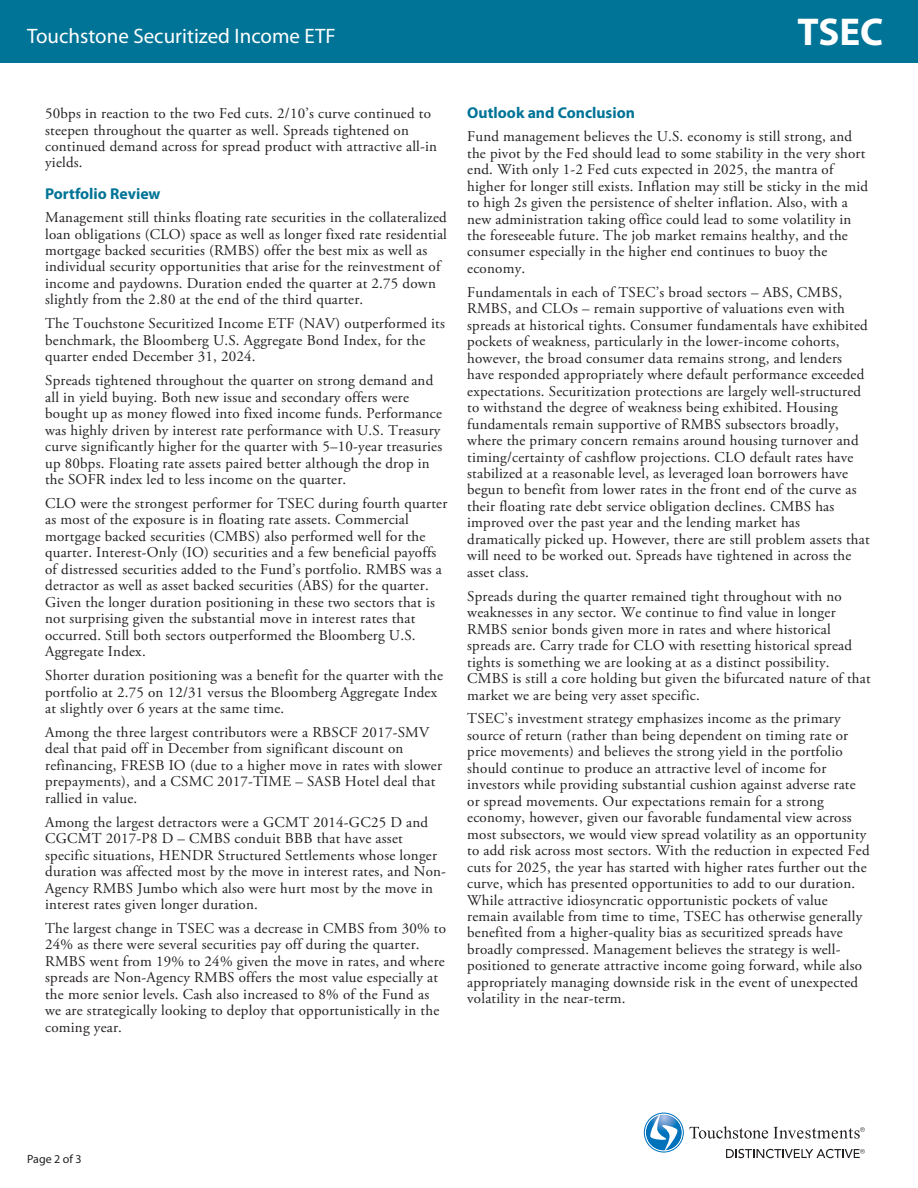
<style>
.page{position:relative;width:918px;height:1188px;background:#fff}
.page>*{position:absolute;margin:0;border:0;box-sizing:border-box;transform-origin:0 0}
.t1{font:700 38.85px "Myriad Pro";color:#fff}
.t2{font:21px "Myriad Pro";color:#fff}
.t3{font:700 15.75px "Myriad Pro";color:#007497}
.t4{font:15px/16.5px "Adobe Garamond Pro";letter-spacing:.015em;color:#231f20}
.t5{font:12px "Myriad Pro";color:#231f20}
</style>
<div class="page">
<div style="left:0;top:0;width:918px;height:63px;background:#007497"></div>
<svg style="left:644px;top:1113px;width:40px;height:40px"></svg>
<svg style="left:690px;top:1126px;width:175px;height:13px"></svg>
<svg style="left:726px;top:1149px;width:139px;height:9px"></svg>
<h2 class="t2" style="left:27px;top:25px;width:310px">Touchstone Securitized Income ETF</h2>
<h1 class="t1" style="left:797px;top:6px;width:87px">TSEC</h1>
<p class="t4" style="left:45px;top:106px;width:394px">50bps in reaction to the two Fed cuts. 2/10’s curve continued to steepen throughout the quarter as well. Spreads tightened on continued demand across for spread product with attractive all-in yields.</p>
<p class="t3" style="left:45px;top:183px;width:117px">Portfolio Review</p>
<p class="t4" style="left:45px;top:210px;width:403px">Management still thinks floating rate securities in the collateralized loan obligations (CLO) space as well as longer fixed rate residential mortgage backed securities (RMBS) offer the best mix as well as individual security opportunities that arise for the reinvestment of income and paydowns. Duration ended the quarter at 2.75 down slightly from the 2.80 at the end of the third quarter.</p>
<p class="t4" style="left:45px;top:316px;width:401px">The Touchstone Securitized Income ETF (NAV) outperformed its benchmark, the Bloomberg U.S. Aggregate Bond Index, for the quarter ended December 31, 2024.</p>
<p class="t4" style="left:45px;top:373px;width:399px">Spreads tightened throughout the quarter on strong demand and all in yield buying. Both new issue and secondary offers were bought up as money flowed into fixed income funds. Performance was highly driven by interest rate performance with U.S. Treasury curve significantly higher for the quarter with 5–10-year treasuries up 80bps. Floating rate assets paired better although the drop in the SOFR index led to less income on the quarter.</p>
<p class="t4" style="left:45px;top:495px;width:404px">CLO were the strongest performer for TSEC during fourth quarter as most of the exposure is in floating rate assets. Commercial mortgage backed securities (CMBS) also performed well for the quarter. Interest-Only (IO) securities and a few beneficial payoffs of distressed securities added to the Fund’s portfolio. RMBS was a detractor as well as asset backed securities (ABS) for the quarter.<br>Given the longer duration positioning in these two sectors that is not surprising given the substantial move in interest rates that occurred. Still both sectors outperformed the Bloomberg U.S.<br>Aggregate Index.</p>
<p class="t4" style="left:45px;top:668px;width:399px">Shorter duration positioning was a benefit for the quarter with the portfolio at 2.75 on 12/31 versus the Bloomberg Aggregate Index at slightly over 6 years at the same time.</p>
<p class="t4" style="left:45px;top:724px;width:398px">Among the three largest contributors were a RBSCF 2017-SMV deal that paid off in December from significant discount on refinancing, FRESB IO (due to a higher move in rates with slower prepayments), and a CSMC 2017-TIME – SASB Hotel deal that rallied in value.</p>
<p class="t4" style="left:45px;top:814px;width:402px">Among the largest detractors were a GCMT 2014-GC25 D and CGCMT 2017-P8 D – CMBS conduit BBB that have asset specific situations, HENDR Structured Settlements whose longer duration was affected most by the move in interest rates, and Non-Agency RMBS Jumbo which also were hurt most by the move in interest rates given longer duration.</p>
<p class="t4" style="left:45px;top:921px;width:402px">The largest change in TSEC was a decrease in CMBS from 30% to 24% as there were several securities pay off during the quarter.<br>RMBS went from 19% to 24% given the move in rates, and where spreads are Non-Agency RMBS offers the most value especially at the more senior levels. Cash also increased to 8% of the Fund as we are strategically looking to deploy that opportunistically in the coming year.</p>
<p class="t3" style="left:467px;top:102px;width:169px">Outlook and Conclusion</p>
<p class="t4" style="left:467px;top:129px;width:402px">Fund management believes the U.S. economy is still strong, and the pivot by the Fed should lead to some stability in the very short end. With only 1-2 Fed cuts expected in 2025, the mantra of higher for longer still exists. Inflation may still be sticky in the mid to high 2s given the persistence of shelter inflation. Also, with a new administration taking office could lead to some volatility in the foreseeable future. The job market remains healthy, and the consumer especially in the higher end continues to buoy the economy.</p>
<p class="t4" style="left:467px;top:284px;width:404px">Fundamentals in each of TSEC’s broad sectors – ABS, CMBS, RMBS, and CLOs – remain supportive of valuations even with spreads at historical tights. Consumer fundamentals have exhibited pockets of weakness, particularly in the lower-income cohorts, however, the broad consumer data remains strong, and lenders have responded appropriately where default performance exceeded expectations. Securitization protections are largely well-structured to withstand the degree of weakness being exhibited. Housing fundamentals remain supportive of RMBS subsectors broadly, where the primary concern remains around housing turnover and timing/certainty of cashflow projections. CLO default rates have stabilized at a reasonable level, as leveraged loan borrowers have begun to benefit from lower rates in the front end of the curve as their floating rate debt service obligation declines. CMBS has improved over the past year and the lending market has dramatically picked up. However, there are still problem assets that will need to be worked out. Spreads have tightened in across the asset class.</p>
<p class="t4" style="left:467px;top:588px;width:405px">Spreads during the quarter remained tight throughout with no weaknesses in any sector. We continue to find value in longer RMBS senior bonds given more in rates and where historical spreads are. Carry trade for CLO with resetting historical spread tights is something we are looking at as a distinct possibility.<br>CMBS is still a core holding but given the bifurcated nature of that market we are being very asset specific.</p>
<p class="t4" style="left:467px;top:711px;width:404px">TSEC’s investment strategy emphasizes income as the primary source of return (rather than being dependent on timing rate or price movements) and believes the strong yield in the portfolio should continue to produce an attractive level of income for investors while providing substantial cushion against adverse rate or spread movements. Our expectations remain for a strong economy, however, given our favorable fundamental view across most subsectors, we would view spread volatility as an opportunity to add risk across most sectors. With the reduction in expected Fed cuts for 2025, the year has started with higher rates further out the curve, which has presented opportunities to add to our duration.<br>While attractive idiosyncratic opportunistic pockets of value remain available from time to time, TSEC has otherwise generally benefited from a higher-quality bias as securitized spreads have broadly compressed. Management believes the strategy is well&shy;positioned to generate attractive income going forward, while also appropriately managing downside risk in the event of unexpected volatility in the near-term.</p>
<p class="t5" style="left:27px;top:1152px;width:56px">Page 2 of 3</p>
</div>
